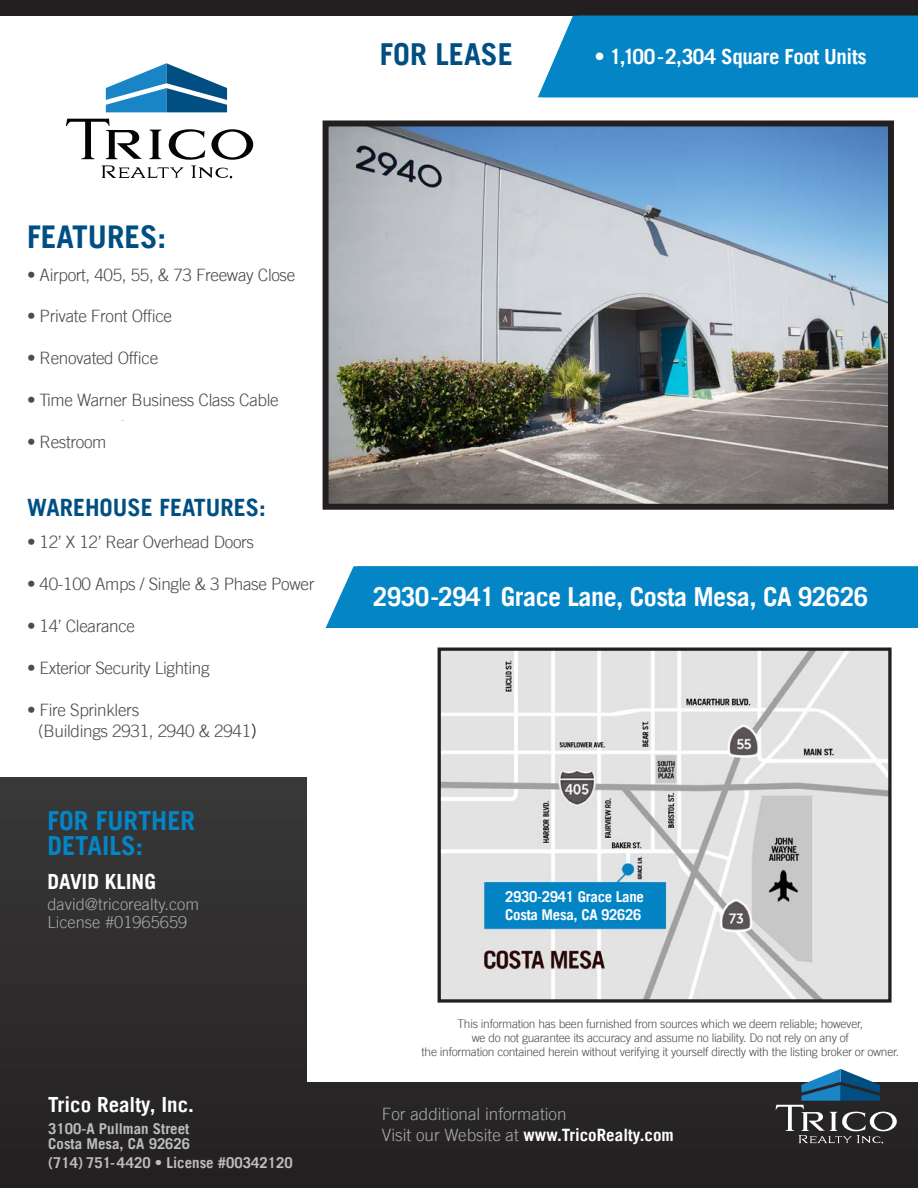
<style>
.page{position:relative;width:918px;height:1188px;background:#fff}
.page>*{position:absolute;margin:0;border:0;box-sizing:border-box;transform-origin:0 0}
.t1{font:700 31.35px "Trade Gothic LT";color:#004f82}
.t2{font:700 30.3px "Trade Gothic LT";color:#004f82}
.t3{font:700 26.25px/25.3px "Trade Gothic LT";color:#0485c6}
.t4{font:700 26.1px "Trade Gothic LT";letter-spacing:-.02em;color:#fff}
.t5{font:700 23.85px "Trade Gothic LT";color:#004f82}
.t6{font:700 20.85px "Trade Gothic LT";letter-spacing:-.02em;color:#fff}
.t7{font:700 20.85px "Trade Gothic LT";color:#fff}
.t8{font:300 17.1px "Trade Gothic LT";letter-spacing:-.02em;color:#4b4c4d}
.t9{font:300 17.1px/20.9px "Trade Gothic LT";color:#a8a9ad}
.t10{font:300 16.5px "Trade Gothic LT";color:#a8a9ad}
.t11{font:700 15px/15.9px "Trade Gothic LT";color:#bcbdc0}
.t12{font:700 15px "Trade Gothic LT";letter-spacing:-.02em;color:#fff}
.t13{font:300 12px/14.4px "Trade Gothic LT";letter-spacing:-.02em;color:#4b4c4d;text-align:center}
.s1{color:#014f82}
.s2{font-size:18px;color:#231f20}
.s3{font-weight:700;color:#fff}
</style>
<div class="page">
<div style="left:326px;top:566px;width:592px;height:62px;background:#0485c6"></div>
<div style="left:0;top:0;width:918px;height:16px;background:#231f20"></div>
<div style="left:0;top:778px;width:918px;height:410px;background:linear-gradient(to right,#2e2c2d,#231f20)"></div>
<div style="left:538px;top:16px;width:380px;height:81px;background:#0485c6"></div>
<div style="left:308px;top:628px;width:610px;height:453px;background:#fff"></div>
<img style="left:442px;top:652px;width:446px;height:347px">
<div style="left:438px;top:648px;width:454px;height:355px;border:3px solid #231f20"></div>
<svg style="left:776px;top:1069px;width:121px;height:74px"></svg>
<svg style="left:106px;top:63px;width:121px;height:49px"></svg>
<svg style="left:66px;top:119px;width:187px;height:59px"></svg>
<img style="left:330px;top:127px;width:557px;height:376px">
<div style="left:323px;top:120px;width:571px;height:390px;border:6px solid #231f20"></div>
<p class="t2" style="left:380px;top:36px;width:135px"><span class="s1">FOR</span> LEASE</p>
<p class="t6" style="left:595px;top:44px;width:274px">• 1,100-2,304 Square Foot Units</p>
<p class="t1" style="left:27px;top:217px;width:141px">FEATURES:</p>
<p class="t8" style="left:27px;top:264px;width:270px">• Airport, 405, 55, &amp; 73 Freeway Close</p>
<p class="t8" style="left:27px;top:306px;width:147px">• Private Front Office</p>
<p class="t8" style="left:27px;top:348px;width:133px">• Renovated Office</p>
<p class="t8" style="left:27px;top:390px;width:253px">• Time Warner Business Class Cable</p>
<p class="t8" style="left:27px;top:432px;width:81px">• Restroom</p>
<p class="t5" style="left:27px;top:492px;width:240px">WAREHOUSE FEATURES:</p>
<p class="t8" style="left:27px;top:532px;width:229px">• 12’ X 12’ Rear Overhead Doors</p>
<p class="t8" style="left:27px;top:574px;width:289px">• 40-100 Amps / Single &amp; 3 Phase Power</p>
<p class="t8" style="left:27px;top:616px;width:110px">• 14’ Clearance</p>
<p class="t8" style="left:27px;top:658px;width:184px">• Exterior Security Lighting</p>
<p class="t8" style="left:27px;top:700px;width:114px">• Fire Sprinklers</p>
<p class="t8" style="left:38px;top:720px;width:220px">(Buildings 2931, 2940 &amp; 2941<span class="s2">)</span></p>
<p class="t3" style="left:48px;top:807px;width:149px">FOR FURTHER<br>DETAILS:</p>
<p class="t7" style="left:48px;top:869px;width:110px">DAVID KLING</p>
<p class="t10" style="left:48px;top:894px;width:153px">david@tricorealty.com</p>
<p class="t10" style="left:48px;top:912px;width:141px">License #01965659</p>
<p class="t7" style="left:48px;top:1091px;width:147px">Trico Realty, Inc.</p>
<p class="t11" style="left:48px;top:1120px;width:144px">3100-A Pullman Street<br>Costa Mesa, CA 92626</p>
<p class="t11" style="left:48px;top:1155px;width:246px">(714) 751-4420 • License #00342120</p>
<p class="t4" style="left:373px;top:581px;width:497px">2930-2941 Grace Lane, Costa Mesa, CA 92626</p>
<p class="t12" style="left:505px;top:887px;width:140px">2930-2941 Grace Lane</p>
<p class="t12" style="left:505px;top:905px;width:138px">Costa Mesa, CA 92626</p>
<p class="t13" style="left:422px;top:1016px;width:479px">This information has been furnished from sources which we deem reliable; however,<br>we do not guarantee its accuracy and assume no liability. Do not rely on any of<br>the information contained herein without verifying it yourself directly with the listing broker or owner.</p>
<p class="t9" style="left:382px;top:1104px;width:293px">For additional information<br>Visit our Website at <span class="s3">www.TricoRealty.com</span></p>
</div>
